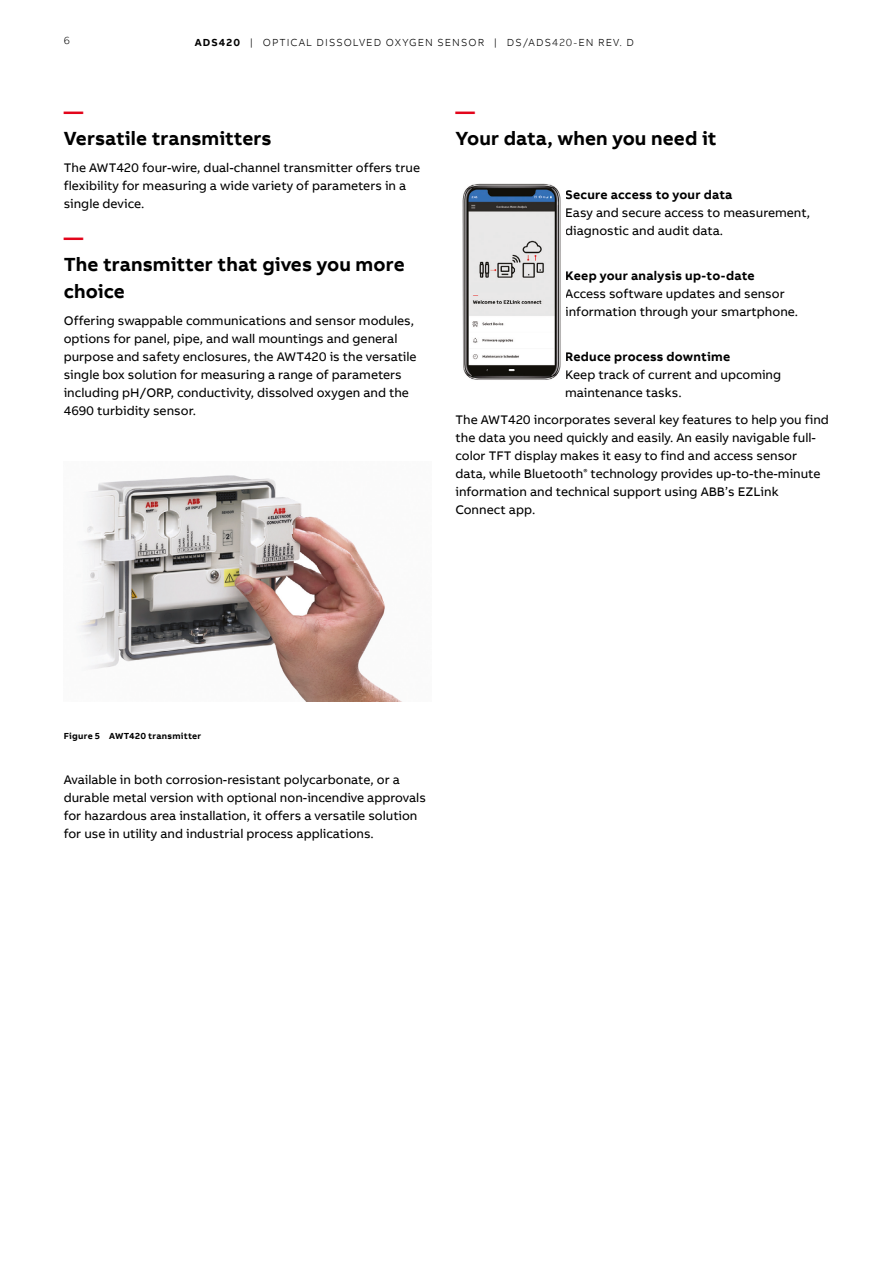
<style>
.page{position:relative;width:893px;height:1263px;background:#fff}
.page>*{position:absolute;margin:0;border:0;box-sizing:border-box;transform-origin:0 0}
.t1{font:700 19.5px/27px "AB Bvoice";color:#000}
.t2{font:700 19.5px "AB Bvoice";color:#e3051b}
.t3{font:12.75px/18px "AB Bvoice";color:#000}
.t4{font:700 12.75px "AB Bvoice";letter-spacing:.015em;color:#000}
.t5{font:300 10.5px "AB Bvoice";letter-spacing:.1em;color:#000}
.t6{font:700 9px "AB Bvoice";letter-spacing:.025em;color:#000}
.s1{font-weight:700}
</style>
<div class="page">
<img style="left:80px;top:475px;width:321px;height:226px">
<img style="left:462px;top:183px;width:99px;height:197px">
<p class="t5" style="left:64px;top:34px;width:8px">6</p>
<p class="t5" style="left:195px;top:36px;width:441px"><span class="s1">ADS420</span> | OPTICAL DISSOLVED OXYGEN SENSOR | DS/ADS420-EN REV. D</p>
<h1 class="t2" style="left:64px;top:99px;width:21px">—</h1>
<h1 class="t1" style="left:64px;top:125px;width:210px">Versatile transmitters</h1>
<p class="t3" style="left:64px;top:159px;width:358px">The AWT420 four-wire, dual-channel transmitter offers true flexibility for measuring a wide variety of parameters in a single device.</p>
<h1 class="t2" style="left:64px;top:225px;width:21px">—</h1>
<h1 class="t1" style="left:64px;top:251px;width:342px">The transmitter that gives you more choice</h1>
<p class="t3" style="left:64px;top:312px;width:354px">Offering swappable communications and sensor modules, options for panel, pipe, and wall mountings and general purpose and safety enclosures, the AWT420 is the versatile single box solution for measuring a range of parameters including pH/ORP, conductivity, dissolved oxygen and the 4690 turbidity sensor.</p>
<h1 class="t2" style="left:455px;top:99px;width:21px">—</h1>
<h1 class="t1" style="left:455px;top:125px;width:263px">Your data, when you need it</h1>
<p class="t4" style="left:565px;top:187px;width:169px">Secure access to your data</p>
<p class="t3" style="left:565px;top:204px;width:246px">Easy and secure access to measurement, diagnostic and audit data.</p>
<p class="t4" style="left:565px;top:268px;width:191px">Keep your analysis up-to-date</p>
<p class="t3" style="left:565px;top:285px;width:234px">Access software updates and sensor information through your smartphone.</p>
<p class="t4" style="left:565px;top:349px;width:166px">Reduce process downtime</p>
<p class="t3" style="left:565px;top:366px;width:217px">Keep track of current and upcoming maintenance tasks.</p>
<p class="t3" style="left:455px;top:411px;width:375px">The AWT420 incorporates several key features to help you find the data you need quickly and easily. An easily navigable full&shy;color TFT display makes it easy to find and access sensor data, while Bluetooth<sup>®</sup> technology provides up-to-the-minute information and technical support using ABB’s EZLink Connect app.</p>
<p class="t6" style="left:64px;top:730px;width:139px">Figure 5 AWT420 transmitter</p>
<p class="t3" style="left:64px;top:771px;width:364px">Available in both corrosion-resistant polycarbonate, or a durable metal version with optional non-incendive approvals for hazardous area installation, it offers a versatile solution for use in utility and industrial process applications.</p>
</div>
